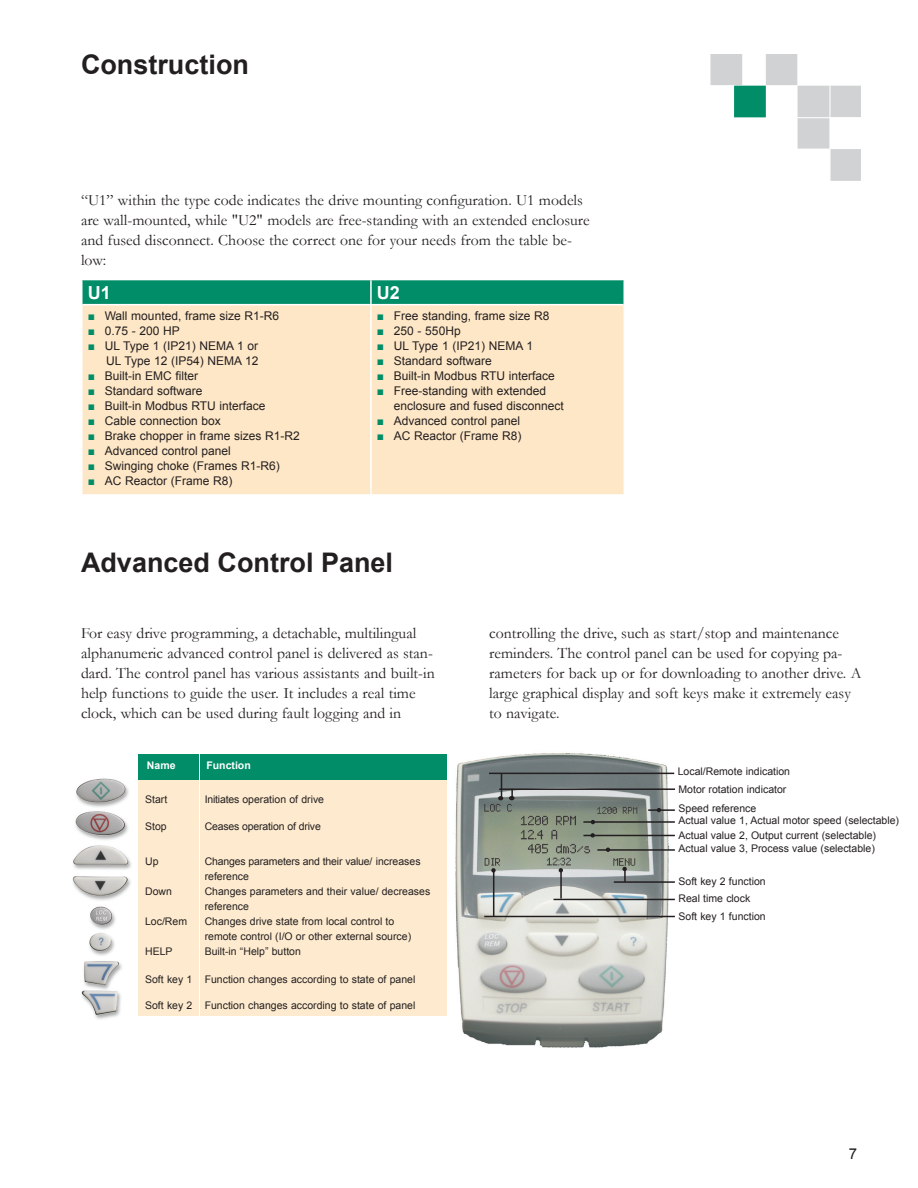
<style>
.page{position:relative;width:918px;height:1188px;background:#fff}
.page>*{position:absolute;margin:0;border:0;box-sizing:border-box;transform-origin:0 0}
.Headline_1_-_Helv_65{font:700 27px "Arial";color:#231f20}
.t1{font:700 18px "Arial";color:#fff}
.t2{font:15.75px/19.8px "Garamond";color:#231f20}
.t3{font:15px "Arial";color:#231f20}
.t4{font:12px/15px "Arial";color:#231f20;text-align:right}
.t5{font:10.5px/15px "Arial";color:#231f20}
.t6{font:700 10.5px "Arial";color:#fff}
.s1{color:#008d68}
</style>
<div class="page">
<div style="left:710px;top:54px;width:32px;height:31px;background:#d1d2d4;border:1px solid #d1d2d4"></div>
<div style="left:734px;top:86px;width:32px;height:31px;background:#008d68;border:1px solid #008d68"></div>
<div style="left:766px;top:54px;width:31px;height:31px;background:#d1d2d4"></div>
<div style="left:798px;top:86px;width:31px;height:31px;background:#d1d2d4"></div>
<div style="left:829px;top:86px;width:32px;height:31px;background:#d1d2d4;border:1px solid #d1d2d4"></div>
<div style="left:798px;top:117px;width:32px;height:32px;background:#d1d2d4;border:1px solid #d1d2d4"></div>
<div style="left:830px;top:149px;width:31px;height:32px;background:#d1d2d4"></div>
<hr style="left:830px;top:82px;width:1px;height:100px;background:#fff">
<hr style="left:794px;top:117px;width:70px;height:1px;background:#fff">
<img style="left:455px;top:753px;width:220px;height:295px">
<img style="left:72px;top:778px;width:60px;height:241px">
<div style="left:138px;top:756px;width:309px;height:260px;background:#feebcf"></div>
<div style="left:138px;top:754px;width:309px;height:25px;background:#008d68"></div>
<hr style="left:199px;top:753px;width:1px;height:269px;background:#fff">
<hr style="left:583px;top:821px;width:92px;height:2px;background:#231f20">
<svg style="left:559px;top:868px;width:4px;height:4px"></svg>
<hr style="left:554px;top:899px;width:121px;height:1px;background:#231f20">
<hr style="left:560px;top:870px;width:2px;height:29px;background:#231f20">
<svg style="left:491px;top:868px;width:5px;height:5px"></svg>
<hr style="left:484px;top:916px;width:191px;height:1px;background:#231f20">
<hr style="left:493px;top:870px;width:1px;height:46px;background:#231f20">
<svg style="left:622px;top:867px;width:5px;height:14px"></svg>
<hr style="left:614px;top:881px;width:61px;height:2px;background:#231f20">
<hr style="left:648px;top:809px;width:27px;height:2px;background:#231f20">
<hr style="left:583px;top:835px;width:92px;height:1px;background:#231f20">
<svg style="left:591px;top:833px;width:4px;height:5px"></svg>
<hr style="left:597px;top:849px;width:78px;height:2px;background:#231f20">
<hr style="left:499px;top:788px;width:176px;height:2px;background:#231f20">
<svg style="left:509px;top:790px;width:6px;height:10px"></svg>
<hr style="left:489px;top:773px;width:185px;height:1px;background:#231f20">
<svg style="left:498px;top:774px;width:5px;height:26px"></svg>
<div style="left:82px;top:305px;width:541px;height:189px;background:#fee7c6"></div>
<svg style="left:81px;top:280px;width:542px;height:24px;background:#058f6b"></svg>
<hr style="left:370px;top:280px;width:2px;height:24px;background:#fff">
<hr style="left:370px;top:305px;width:2px;height:189px;background:#fff">
<p class="Headline_1_-_Helv_65" style="left:81px;top:46px;width:169px">Construction</p>
<p class="t2" style="left:81px;top:190px;width:510px">“U1” within the type code indicates the drive mounting configuration. U1 models are wall-mounted, while "U2" models are free-standing with an extended enclosure and fused disconnect. Choose the correct one for your needs from the table be&shy;low:</p>
<p class="t1" style="left:88px;top:280px;width:25px">U1</p>
<p class="t1" style="left:377px;top:280px;width:25px">U2</p>
<p class="t4" style="left:88px;top:308px;width:193px"><span class="s1">■</span> Wall mounted, frame size R1-R6</p>
<p class="t4" style="left:88px;top:323px;width:94px"><span class="s1">■</span> 0.75 - 200 HP</p>
<p class="t4" style="left:88px;top:338px;width:172px"><span class="s1">■</span> UL Type 1 (IP21) NEMA 1 or<br>UL Type 12 (IP54) NEMA 12</p>
<p class="t4" style="left:88px;top:368px;width:112px"><span class="s1">■</span> Built-in EMC filter</p>
<p class="t4" style="left:88px;top:383px;width:116px"><span class="s1">■</span> Standard software</p>
<p class="t4" style="left:88px;top:398px;width:179px"><span class="s1">■</span> Built-in Modbus RTU interface</p>
<p class="t4" style="left:88px;top:413px;width:135px"><span class="s1">■</span> Cable connection box</p>
<p class="t4" style="left:88px;top:428px;width:214px"><span class="s1">■</span> Brake chopper in frame sizes R1-R2</p>
<p class="t4" style="left:88px;top:443px;width:145px"><span class="s1">■</span> Advanced control panel</p>
<p class="t4" style="left:88px;top:458px;width:194px"><span class="s1">■</span> Swinging choke (Frames R1-R6)</p>
<p class="t4" style="left:88px;top:473px;width:146px"><span class="s1">■</span> AC Reactor (Frame R8)</p>
<p class="t4" style="left:377px;top:308px;width:174px"><span class="s1">■</span> Free standing, frame size R8</p>
<p class="t4" style="left:377px;top:323px;width:85px"><span class="s1">■</span> 250 - 550Hp</p>
<p class="t4" style="left:377px;top:338px;width:158px"><span class="s1">■</span> UL Type 1 (IP21) NEMA 1</p>
<p class="t4" style="left:377px;top:353px;width:116px"><span class="s1">■</span> Standard software</p>
<p class="t4" style="left:377px;top:368px;width:179px"><span class="s1">■</span> Built-in Modbus RTU interface</p>
<p class="t4" style="left:377px;top:383px;width:171px"><span class="s1">■</span> Free-standing with extended</p>
<p class="t4" style="left:394px;top:398px;width:171px">enclosure and fused disconnect</p>
<p class="t4" style="left:377px;top:413px;width:145px"><span class="s1">■</span> Advanced control panel</p>
<p class="t4" style="left:377px;top:428px;width:146px"><span class="s1">■</span> AC Reactor (Frame R8)</p>
<p class="Headline_1_-_Helv_65" style="left:81px;top:545px;width:314px">Advanced Control Panel</p>
<p class="t2" style="left:81px;top:623px;width:355px">For easy drive programming, a detachable, multilingual alphanumeric advanced control panel is delivered as stan&shy;dard. The control panel has various assistants and built-in help functions to guide the user. It includes a real time clock, which can be used during fault logging and in</p>
<p class="t2" style="left:489px;top:623px;width:374px">controlling the drive, such as start/stop and maintenance reminders. The control panel can be used for copying pa&shy;rameters for back up or for downloading to another drive. A large graphical display and soft keys make it extremely easy to navigate.</p>
<p class="t6" style="left:147px;top:759px;width:30px">Name</p>
<p class="t6" style="left:206px;top:759px;width:46px">Function</p>
<p class="t5" style="left:145px;top:792px;width:24px">Start</p>
<p class="t5" style="left:205px;top:792px;width:121px">Initiates operation of drive</p>
<p class="t5" style="left:145px;top:818px;width:23px">Stop</p>
<p class="t5" style="left:205px;top:818px;width:118px">Ceases operation of drive</p>
<p class="t5" style="left:145px;top:854px;width:15px">Up</p>
<p class="t5" style="left:205px;top:854px;width:217px">Changes parameters and their value/ increases reference</p>
<p class="t5" style="left:145px;top:884px;width:28px">Down</p>
<p class="t5" style="left:205px;top:884px;width:227px">Changes parameters and their value/ decreases reference</p>
<p class="t5" style="left:145px;top:914px;width:44px">Loc/Rem</p>
<p class="t5" style="left:205px;top:914px;width:191px">Changes drive state from local control to</p>
<p class="t5" style="left:205px;top:929px;width:208px">remote control (I/O or other external source)</p>
<p class="t5" style="left:145px;top:944px;width:29px">HELP</p>
<p class="t5" style="left:205px;top:944px;width:98px">Built-in “Help” button</p>
<p class="t5" style="left:145px;top:972px;width:272px">Soft key 1 Function changes according to state of panel</p>
<p class="t5" style="left:145px;top:998px;width:272px">Soft key 2 Function changes according to state of panel</p>
<p class="t5" style="left:678px;top:764px;width:114px">Local/Remote indication</p>
<p class="t5" style="left:678px;top:782px;width:109px">Motor rotation indicator</p>
<p class="t5" style="left:678px;top:801px;width:79px">Speed reference</p>
<p class="t5" style="left:678px;top:813px;width:222px">Actual value 1, Actual motor speed (selectable)</p>
<p class="t5" style="left:678px;top:828px;width:199px">Actual value 2, Output current (selectable)</p>
<p class="t5" style="left:678px;top:841px;width:198px">Actual value 3, Process value (selectable)</p>
<p class="t5" style="left:678px;top:874px;width:89px">Soft key 2 function</p>
<p class="t5" style="left:678px;top:891px;width:73px">Real time clock</p>
<p class="t5" style="left:678px;top:909px;width:89px">Soft key 1 function</p>
<p class="t3" style="left:849px;top:1144px;width:10px">7</p>
</div>
